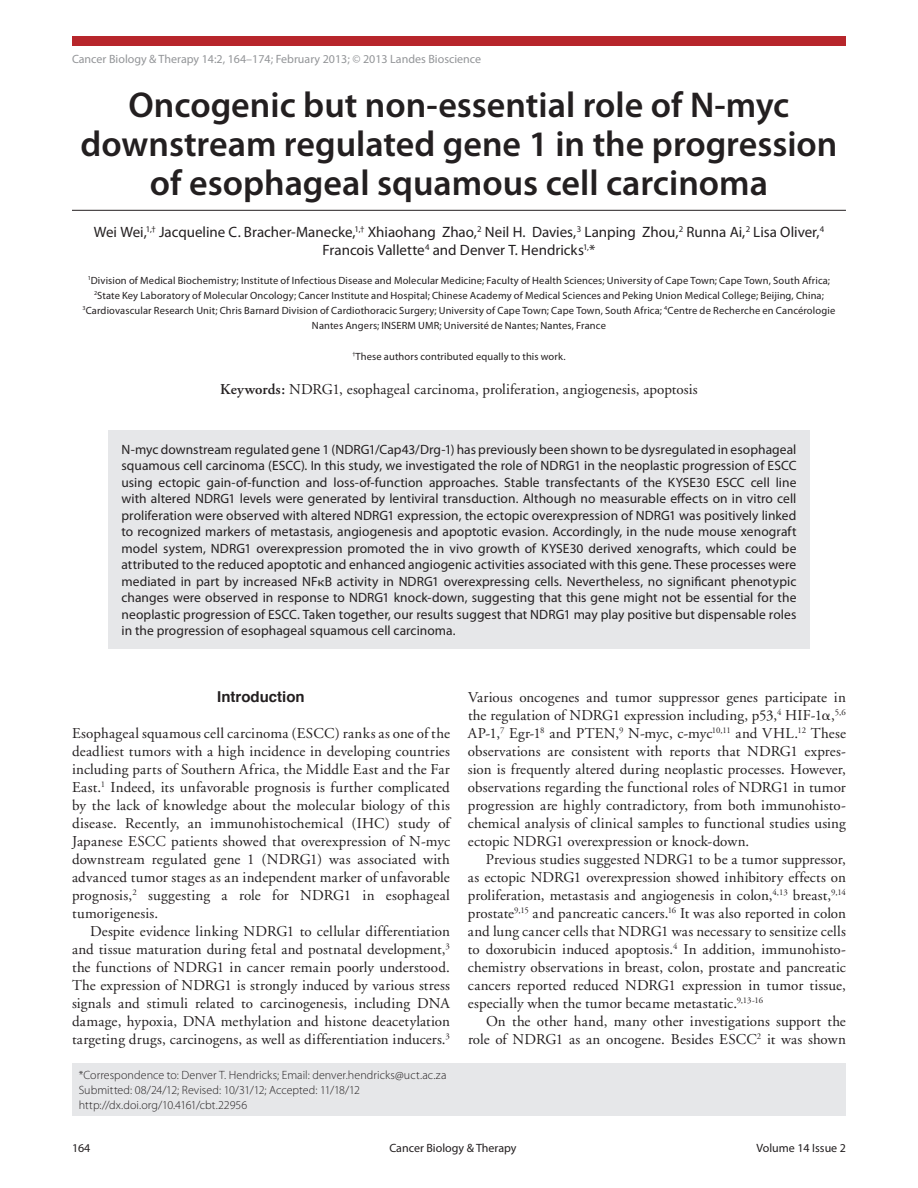
<style>
.page{position:relative;width:918px;height:1188px;background:#fff}
.page>*{position:absolute;margin:0;border:0;box-sizing:border-box;transform-origin:0 0}
.t1{font:600 36px/39px "Myriad Pro";color:#231f20;text-align:center}
.t2{font:15px/18px "Adobe Garamond";letter-spacing:.005em;color:#231f20;text-align:justify}
.t3{font:15px/18px "Myriad Pro";color:#231f20;text-align:center}
.t4{font:700 15px "Helvetica";color:#231f20}
.t5{font:13.5px/16.5px "Myriad Pro";letter-spacing:.005em;color:#231f20;text-align:justify}
.t6{font:300 12px/15px "Myriad Pro";letter-spacing:.005em;color:#231f20}
.t7{font:12px "Myriad Pro";color:#939598}
.t8{font:12px "Myriad Pro";color:#231f20}
.t9{font:10.5px/15px "Myriad Pro";letter-spacing:.01em;color:#231f20;text-align:center}
.s1{font-weight:600}
.s2{font-family:"Universal Std Greekw Math Pi"}
</style>
<div class="page">
<div style="left:72px;top:36px;width:774px;height:10px;background:#b7262b"></div>
<div style="left:72px;top:1063px;width:774px;height:53px;background:#e6e7e9"></div>
<div style="left:108px;top:430px;width:702px;height:219px;background:#e6e7e9"></div>
<hr style="left:72px;top:210px;width:774px;height:1px;background:#231f20">
<p class="t7" style="left:72px;top:52px;width:411px">Cancer Biology &amp; Therapy 14:2, 164–174; February 2013; © 2013 Landes Bioscience</p>
<h1 class="t1" style="left:81px;top:85px;width:758px">Oncogenic but non-essential role of N-myc downstream regulated gene 1 in the progression of esophageal squamous cell carcinoma</h1>
<p class="t3" style="left:94px;top:223px;width:732px">Wei Wei,<sup>1,†</sup> Jacqueline C. Bracher-Manecke,<sup>1,†</sup> Xhiaohang Zhao,<sup>2</sup> Neil H . Davies,<sup>3</sup> Lanping Zhou,<sup>2</sup> Runna Ai,<sup>2</sup> Lisa Oliver,<sup>4<br></sup>Francois Vallette<sup>4</sup> and Denver T. Hendricks<sup>1,</sup>*</p>
<p class="t9" style="left:83px;top:273px;width:754px"><sup>1</sup>Division of Medical Biochemistry; Institute of Infectious Disease and Molecular Medicine; Faculty of Health Sciences; University of Cape Town; Cape Town, South Africa; <sup>2</sup>State Key Laboratory of Molecular Oncology; Cancer Institute and Hospital; Chinese Academy of Medical Sciences and Peking Union Medical College; Beijing, China; <sup>3</sup>Cardiovascular Research Unit; Chris Barnard Division of Cardiothoracic Surgery; University of Cape Town; Cape Town, South Africa; <sup>4</sup>Centre de Recherche en Cancérologie Nantes Angers; INSERM UMR; Université de Nantes; Nantes, France</p>
<p class="t9" style="left:352px;top:349px;width:215px"><sup>†</sup>These authors contributed equally to this work.</p>
<p class="t2" style="left:220px;top:381px;width:479px"><span class="s1">Keywords:</span> NDRG1, esophageal carcinoma, proliferation, angiogenesis, apoptosis</p>
<p class="t5" style="left:122px;top:441px;width:676px">N-myc downstream regulated gene 1 (NDRG1/Cap43/Drg-1) has previously been shown to be dysregulated in esophageal squamous cell carcinoma (ESCC). In this study, we investigated the role of NDRG1 in the neoplastic progression of ES CC using ectopic gain-of-function and loss-of-function approaches. Stable transfectants of the KYSE30 ES CC cell line with altered NDRG1 levels were generated by lentiviral transduction. Although no measurable effects on in vitro cell proliferation were observed with altered NDRG1 expression, the ectopic overexpression of NDRG1 was positively linked to recognized markers of metastasis, angiogenesis and apoptotic evasion. Accordingly, in the nude mouse xenograft model system, NDRG1 overexpression promoted the in vivo growth of KYSE30 derived xenografts, which could be attributed to the reduced apoptotic and enhanced angiogenic activities associated with this gene. These processes were mediated in part by increased NF<span class="s2">κ</span>B activity in NDRG1 overexpressing cells. Nevertheless, no significant phenotypic changes were observed in response to NDRG1 knock-down, suggesting that this gene might not be essential for the neoplastic progression of ESCC. Taken together, our results suggest that NDRG1 may play positive but dispensable roles in the progression of esophageal squamous cell carcinoma.</p>
<p class="t4" style="left:217px;top:685px;width:89px">Introduction</p>
<p class="t2" style="left:72px;top:725px;width:380px">Esophageal squamous cell carcinoma (ESCC) ranks as one of the deadliest tumors with a high incidence in developing countries including parts of Southern Africa, the Middle East and the Far East.<sup>1</sup> Indeed, its unfavorable prognosis is further complicated by the lack of knowledge about the molecular biology of this disease. Recently, an immunohistochemical (IHC) study of Japanese ESCC patients showed that overexpression of N-myc downstream regulated gene 1 (NDRG1) was associated with advanced tumor stages as an independent marker of unfavorable prognosis,<sup>2</sup> suggesting a role for NDRG1 in esophageal tumorigenesis.</p>
<p class="t2" style="left:72px;top:923px;width:379px;text-indent:18px">Despite evidence linking NDRG1 to cellular differentiation and tissue maturation during fetal and postnatal development,<sup>3 </sup>the functions of NDRG1 in cancer remain poorly understood.<br>The expression of NDRG1 is strongly induced by various stress signals and stimuli related to carcinogenesis, including DNA damage, hypoxia, DNA methylation and histone deacetylation targeting drugs, carcinogens, as well as differentiation inducers.<sup>3</sup></p>
<p class="t6" style="left:79px;top:1068px;width:369px">*Correspondence to: Denver T. Hendricks; Email: denver.hendricks@uct.ac.za<br>Submitted: 08/24/12; Revised: 10/31/12; Accepted: 11/18/12 http://dx.doi.org/10.4161/cbt.22956</p>
<p class="t2" style="left:468px;top:689px;width:379px">Various oncogenes and tumor suppressor genes participate in the regulation of NDRG1 expression including, p53,<sup>4</sup> HIF-1<span class="s2">α</span>,<sup>5,6<br></sup>AP-1,<sup>7</sup> Egr-1<sup>8</sup> and PTEN,<sup>9</sup> N-myc, c-myc<sup>10,11</sup> and VHL.<sup>12</sup> These observations are consistent with reports that NDRG1 expres&shy;sion is frequently altered during neoplastic processes. However, observations regarding the functional roles of NDRG1 in tumor progression are highly contradictory, from both immunohisto&shy;chemical analysis of clinical samples to functional studies using ectopic NDRG1 overexpression or knock-down.</p>
<p class="t2" style="left:468px;top:851px;width:379px;text-indent:18px">Previous studies suggested NDRG1 to be a tumor suppressor, as ectopic NDRG1 overexpression showed inhibitory effects on proliferation, metastasis and angiogenesis in colon,<sup>4,13</sup> breast,<sup>9,14 </sup>prostate<sup>9,15</sup> and pancreatic cancers.<sup>16</sup> It was also reported in colon and lung cancer cells that NDRG1 was necessary to sensitize cells to doxorubicin induced apoptosis.<sup>4</sup> In addition, immunohisto&shy;chemistry observations in breast, colon, prostate and pancreatic cancers reported reduced NDRG1 expression in tumor tissue, especially when the tumor became metastatic.<sup>9,13-16</sup></p>
<p class="t2" style="left:468px;top:1013px;width:379px;text-align:right">On the other hand, many other investigations support the role of NDRG1 as an oncogene. Besides ESCC<sup>2</sup> it was shown</p>
<p class="t8" style="left:72px;top:1141px;width:20px">164</p>
<p class="t8" style="left:389px;top:1141px;width:129px">Cancer Biology &amp; Therapy</p>
<p class="t8" style="left:757px;top:1141px;width:91px">Volume 14 Issue 2</p>
</div>
